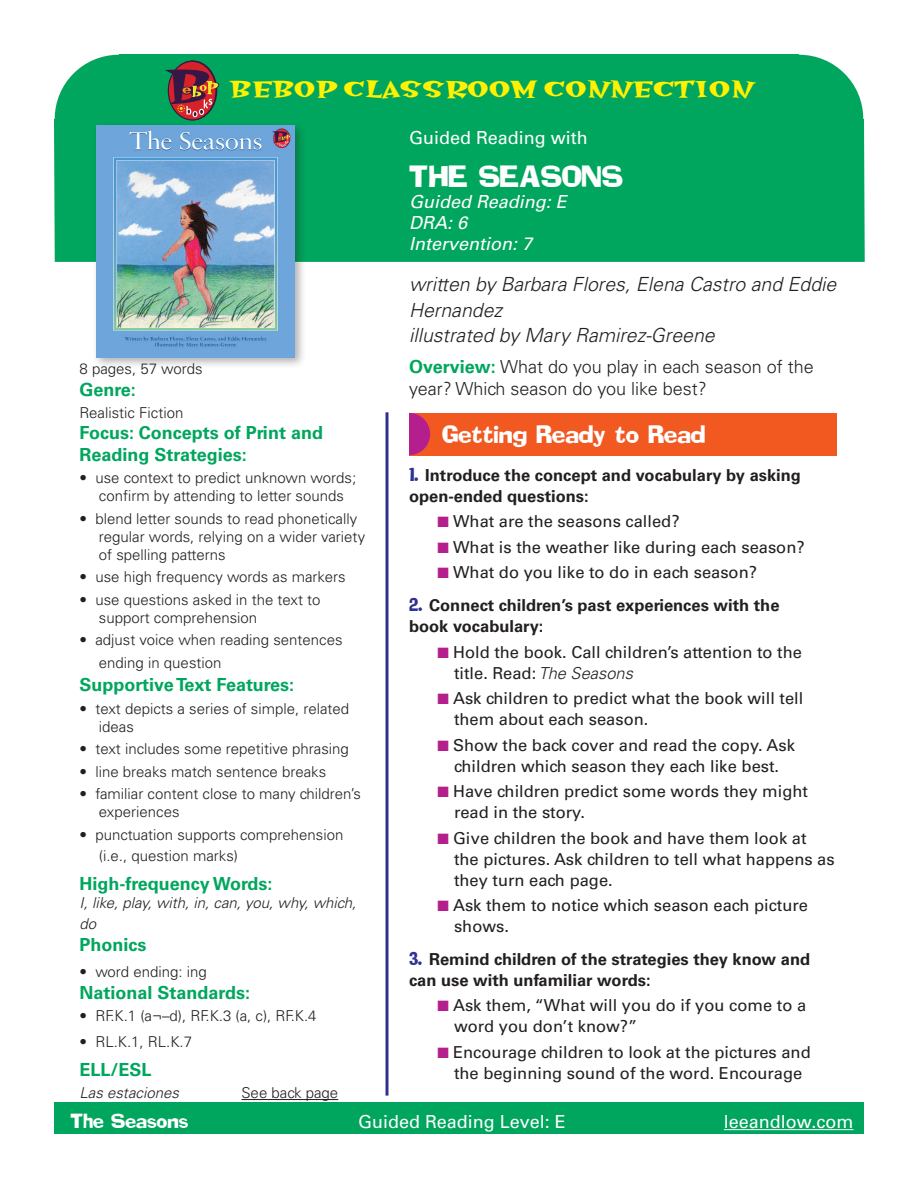
<style>
.page{position:relative;width:918px;height:1188px;background:#fff}
.page>*{position:absolute;margin:0;border:0;box-sizing:border-box;transform-origin:0 0}
.Header_book_title{font:27px "Addled";color:#fff}
.Numbered_Paragraphs{font:26.4px "Hotsy Totsy Bold Mv B";color:#fff101}
.t1{font:22.2px "Addled";color:#fff}
.bylines{font:italic 300 19.5px/25.5px "Univers";color:#231f20}
.overview{font:300 18px/21.6px "Univers";color:#231f20}
.sidebar_text{font:700 18px/21.6px "Univers";color:#00a65d}
.sidebar_subhead_new{font:700 18px "Univers";color:#00a65d}
.t2{font:18px "Univers";color:#fff}
.Header_book_descript{font:italic 18px/21px "Univers";color:#fff}
.t3{font:18px "Addled";color:#fff}
.t4{font:16.5px/21px "Univers";color:#231f20}
.Numbered_Paragraphs-2{font:700 16.5px/21px "Univers";color:#231f20}
.Numbered_bold_text{font:700 16.5px/21px "Univers";color:#231f20}
.sidebar_text-2{font:300 15px/18px "Univers";color:#231f20}
.sidebar_text-3{font:italic 300 15px/21.6px "Univers";color:#231f20}
.s1{font-weight:700;color:#00a65d}
.s2{font-family:"Addled";font-weight:400;color:#2e3092}
.s3{color:#b41e8d}
.s4{font-weight:300;font-style:italic}
</style>
<div class="page">
<div style="left:54px;top:54px;width:811px;height:208px;background:#00a65d"></div>
<svg style="left:168px;top:61px;width:48px;height:59px"></svg>
<svg style="left:165px;top:70px;width:54px;height:47px;background:#784b43"></svg>
<div style="left:54px;top:1103px;width:810px;height:31px;background:#00a65d"></div>
<hr style="left:724px;top:1129px;width:130px;height:1px;background:#fff">
<hr style="left:386px;top:412px;width:2px;height:684px;background:#2e3092">
<div style="left:92px;top:121px;width:215px;height:249px;background:#231f20;opacity:.35"></div>
<img style="left:96px;top:125px;width:198px;height:232px">
<div style="left:409px;top:413px;width:428px;height:42px;background:#f15921"></div>
<svg style="left:409px;top:413px;width:21px;height:42px"></svg>
<hr style="left:242px;top:1099px;width:96px;height:1px;background:#231f20">
<p class="Numbered_Paragraphs" style="left:230px;top:75px;width:525px">BEBOP CLASSROOM CONNECTION</p>
<p class="sidebar_text-2" style="left:80px;top:360px;width:125px">8 pages, 57 words</p>
<p class="sidebar_text" style="left:80px;top:379px;width:58px">Genre:</p>
<p class="sidebar_text-2" style="left:80px;top:403px;width:105px">Realistic Fiction</p>
<p class="sidebar_text" style="left:80px;top:422px;width:245px">Focus: Concepts of Print and<br>Reading Strategies:</p>
<p class="sidebar_text-2" style="left:80px;top:469px;width:278px;text-align:center">• use context to predict unknown words; confirm by attending to letter sounds</p>
<p class="sidebar_text-2" style="left:99px;top:510px;width:268px;text-indent:-19px">• blend letter sounds to read phonetically regular words, relying on a wider variety of spelling patterns</p>
<p class="sidebar_text-2" style="left:80px;top:568px;width:268px">• use high frequency words as markers</p>
<p class="sidebar_text-2" style="left:99px;top:591px;width:223px;text-indent:-19px">• use questions asked in the text to support comprehension</p>
<p class="sidebar_text-2" style="left:99px;top:629px;width:245px;line-height:22.5px;text-indent:-19px">• adjust voice when reading sentences ending in question</p>
<p class="sidebar_subhead_new" style="left:80px;top:674px;width:216px">Supportive Text Features:</p>
<p class="sidebar_text-2" style="left:99px;top:699px;width:252px;text-indent:-19px">• text depicts a series of simple, related ideas</p>
<p class="sidebar_text-2" style="left:80px;top:740px;width:271px">• text includes some repetitive phrasing</p>
<p class="sidebar_text-2" style="left:80px;top:762px;width:248px">• line breaks match sentence breaks</p>
<p class="sidebar_text-2" style="left:99px;top:785px;width:264px;text-indent:-19px">• familiar content close to many children’s experiences</p>
<p class="sidebar_text-2" style="left:99px;top:823px;width:246px;line-height:21.6px;text-indent:-19px">• punctuation supports comprehension (i.e., question marks)</p>
<p class="sidebar_subhead_new" style="left:80px;top:873px;width:195px">High-frequency Words:</p>
<p class="sidebar_text-3" style="left:80px;top:891px;width:278px">I, like, play, with, in, can, you, why, which, do</p>
<p class="sidebar_subhead_new" style="left:80px;top:934px;width:68px">Phonics</p>
<p class="sidebar_text-2" style="left:80px;top:963px;width:129px">• word ending: ing</p>
<p class="sidebar_text" style="left:80px;top:982px;width:172px">National Standards:</p>
<p class="sidebar_text-2" style="left:80px;top:1007px;width:239px">• RF.K.1 (a¬–d), RF.K.3 (a, c), RF.K.4</p>
<p class="sidebar_text-2" style="left:80px;top:1033px;width:114px">• RL.K.1, RL.K.7</p>
<p class="sidebar_subhead_new" style="left:80px;top:1059px;width:74px">ELL/ESL</p>
<p class="sidebar_text-3" style="left:80px;top:1082px;width:101px">Las estaciones</p>
<p class="sidebar_text-2" style="left:242px;top:1084px;width:98px">See back page</p>
<p class="t2" style="left:409px;top:127px;width:180px">Guided Reading with</p>
<p class="Header_book_title" style="left:409px;top:158px;width:215px">THE SEASONS</p>
<p class="Header_book_descript" style="left:409px;top:191px;width:159px">Guided Reading: E<br>DRA: 6<br>Intervention: 7</p>
<p class="bylines" style="left:409px;top:272px;width:429px">written by Barbara Flores, Elena Castro and Eddie<br>Hernandez</p>
<p class="bylines" style="left:409px;top:323px;width:307px">illustrated by Mary Ramirez-Greene</p>
<p class="overview" style="left:409px;top:356px;width:406px"><span class="s1">Overview:</span> What do you play in each season of the year? Which season do you like best?</p>
<p class="t1" style="left:442px;top:420px;width:265px">Getting Ready to Read</p>
<p class="Numbered_bold_text" style="left:409px;top:465px;width:394px"><span class="s2">1.</span> Introduce the concept and vocabulary by asking open-ended questions:</p>
<p class="t4" style="left:438px;top:511px;width:244px"><span class="s3">■</span> What are the seasons called?</p>
<p class="t4" style="left:438px;top:536px;width:369px"><span class="s3">■</span> What is the weather like during each season?</p>
<p class="t4" style="left:438px;top:562px;width:321px"><span class="s3">■</span> What do you like to do in each season?</p>
<p class="Numbered_Paragraphs-2" style="left:409px;top:595px;width:372px"><span class="s2">2.</span> Connect children’s past experiences with the book vocabulary:</p>
<p class="t4" style="left:454px;top:641px;width:349px;text-indent:-16px"><span class="s3">■</span> Hold the book. Call children’s attention to the title. Read: <span class="s4">The Seasons</span></p>
<p class="t4" style="left:454px;top:688px;width:351px;text-indent:-16px"><span class="s3">■</span> Ask children to predict what the book will tell them about each season.</p>
<p class="t4" style="left:438px;top:734px;width:359px;text-align:center"><span class="s3">■</span> Show the back cover and read the copy. Ask children which season they each like best.</p>
<p class="t4" style="left:454px;top:781px;width:355px;text-indent:-16px"><span class="s3">■</span> Have children predict some words they might read in the story.</p>
<p class="t4" style="left:454px;top:827px;width:382px;text-indent:-16px"><span class="s3">■</span> Give children the book and have them look at the pictures. Ask children to tell what happens as they turn each page.</p>
<p class="t4" style="left:454px;top:895px;width:356px;text-indent:-16px"><span class="s3">■</span> Ask them to notice which season each picture shows.</p>
<p class="Numbered_Paragraphs-2" style="left:409px;top:949px;width:403px"><span class="s2">3.</span> Remind children of the strategies they know and can use with unfamiliar words:</p>
<p class="t4" style="left:454px;top:995px;width:354px;text-indent:-16px"><span class="s3">■</span> Ask them, “What will you do if you come to a word you don’t know?”</p>
<p class="t4" style="left:438px;top:1042px;width:375px;text-align:center"><span class="s3">■</span> Encourage children to look at the pictures and the beginning sound of the word. Encourage</p>
<p class="t3" style="left:70px;top:1109px;width:120px">The Seasons</p>
<p class="t2" style="left:358px;top:1111px;width:209px">Guided Reading Level: E</p>
<p class="t2" style="left:724px;top:1111px;width:131px">leeandlow.com</p>
</div>
